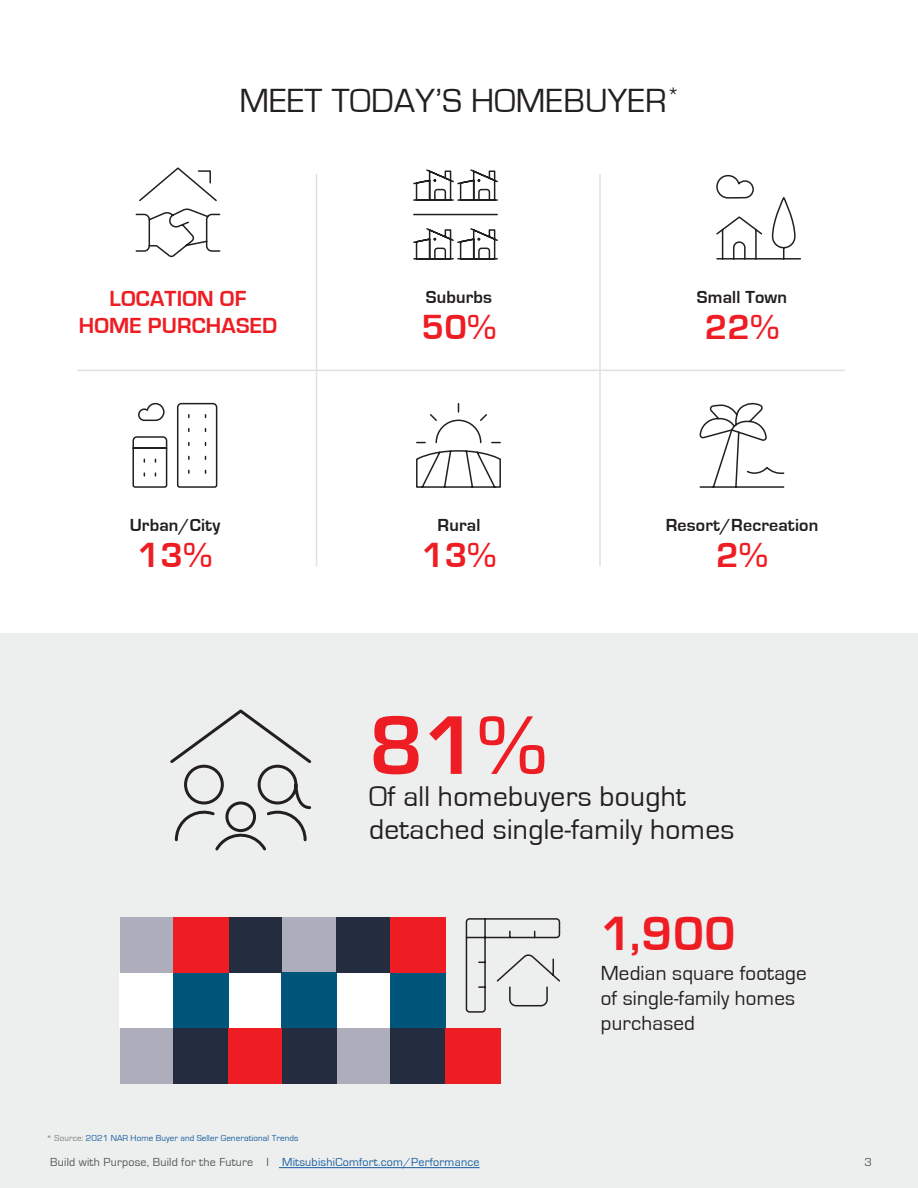
<style>
.page{position:relative;width:918px;height:1188px;background:#fff}
.page>*{position:absolute;margin:0;border:0;box-sizing:border-box;transform-origin:0 0}
.t1{font:700 86.4px "Eurostile";color:#ee1d23}
.t2{font:700 49.5px "Eurostile";color:#ee1d23}
.t3{font:700 36px "Eurostile";letter-spacing:.01em;color:#ee1d23}
.t4{font:34.5px "Eurostile";letter-spacing:.01em;color:#231f20}
.t5{font:29.4px/32.7px "Eurostile";letter-spacing:.01em;color:#231f20}
.t6{font:700 22.5px/27px "Eurostile";letter-spacing:.01em;color:#ee1d23;text-align:center}
.t7{font:21px/25.2px "Eurostile";letter-spacing:.01em;color:#231f20}
.t8{font:700 18px "Eurostile";letter-spacing:.01em;color:#231f20}
.t9{font:12px "Eurostile";letter-spacing:.02em;color:#53575a}
.t10{font:9px "Eurostile";letter-spacing:.01em;color:#175d9e}
.s1{color:#7b8080}
.s2{color:#175d9e}
</style>
<div class="page">
<div style="left:0;top:633px;width:918px;height:555px;background:#edeeee"></div>
<hr style="left:279px;top:1167px;width:201px;height:1px;background:#175d9e">
<svg style="left:416px;top:403px;width:85px;height:85px"></svg>
<svg style="left:132px;top:402px;width:86px;height:86px"></svg>
<svg style="left:716px;top:174px;width:85px;height:86px"></svg>
<svg style="left:699px;top:402px;width:86px;height:86px"></svg>
<svg style="left:413px;top:169px;width:85px;height:91px"></svg>
<svg style="left:170px;top:709px;width:142px;height:142px"></svg>
<div style="left:120px;top:1028px;width:53px;height:55px;background:#adadbb"></div>
<div style="left:337px;top:1028px;width:53px;height:55px;background:#adadbb"></div>
<div style="left:281px;top:917px;width:56px;height:56px;background:#adadbb"></div>
<div style="left:120px;top:973px;width:53px;height:55px;background:#fff"></div>
<div style="left:337px;top:973px;width:53px;height:55px;background:#fff"></div>
<div style="left:228px;top:973px;width:53px;height:55px;background:#fff"></div>
<div style="left:173px;top:973px;width:55px;height:55px;background:#00567a"></div>
<div style="left:390px;top:973px;width:55px;height:55px;background:#00567a"></div>
<div style="left:281px;top:973px;width:56px;height:55px;background:#00567a"></div>
<div style="left:120px;top:917px;width:53px;height:56px;background:#adadbb"></div>
<div style="left:337px;top:917px;width:53px;height:56px;background:#232d3f"></div>
<div style="left:228px;top:917px;width:53px;height:56px;background:#232d3f"></div>
<div style="left:173px;top:1028px;width:55px;height:55px;background:#232d3f"></div>
<div style="left:390px;top:1028px;width:55px;height:55px;background:#232d3f"></div>
<div style="left:281px;top:1028px;width:56px;height:55px;background:#232d3f"></div>
<div style="left:173px;top:917px;width:55px;height:56px;background:#ee1d23"></div>
<div style="left:390px;top:917px;width:55px;height:56px;background:#ee1d23"></div>
<div style="left:228px;top:1028px;width:53px;height:55px;background:#ee1d23"></div>
<div style="left:445px;top:1028px;width:56px;height:55px;background:#ee1d23"></div>
<svg style="left:465px;top:918px;width:96px;height:95px"></svg>
<svg style="left:135px;top:167px;width:86px;height:90px"></svg>
<hr style="left:316px;top:174px;width:1px;height:393px;background:#e1e0e1">
<hr style="left:599px;top:174px;width:2px;height:393px;background:#e1e0e1">
<hr style="left:77px;top:370px;width:768px;height:1px;background:#e1e0e1">
<p class="t4" style="left:240px;top:82px;width:441px">MEET TODAY’S HOMEBUYER<sup>*</sup></p>
<p class="t6" style="left:79px;top:285px;width:200px">LOCATION OF<br>HOME PURCHASED</p>
<p class="t8" style="left:426px;top:287px;width:68px">Suburbs</p>
<p class="t3" style="left:422px;top:307px;width:76px">50%</p>
<p class="t8" style="left:697px;top:287px;width:92px">Small Town</p>
<p class="t3" style="left:705px;top:307px;width:76px">22%</p>
<p class="t8" style="left:130px;top:515px;width:92px">Urban/City</p>
<p class="t3" style="left:138px;top:535px;width:76px">13%</p>
<p class="t10" style="left:47px;top:1133px;width:253px"><span class="s1">* Source:</span> 2021 NAR Home Buyer and Seller Generational Trends</p>
<p class="t8" style="left:438px;top:515px;width:44px">Rural</p>
<p class="t3" style="left:422px;top:535px;width:76px">13%</p>
<p class="t8" style="left:666px;top:515px;width:154px">Resort/Recreation</p>
<p class="t3" style="left:716px;top:535px;width:53px">2%</p>
<p class="t1" style="left:369px;top:698px;width:179px">81%</p>
<p class="t5" style="left:369px;top:781px;width:367px">Of all homebuyers bought detached single-family homes</p>
<p class="t2" style="left:601px;top:907px;width:136px">1,900</p>
<p class="t7" style="left:601px;top:961px;width:208px">Median square footage of single-family homes purchased</p>
<p class="t9" style="left:50px;top:1156px;width:431px">Build with Purpose, Build for the Future I <span class="s2">MitsubishiComfort.com/Performance</span></p>
<p class="t9" style="left:864px;top:1156px;width:9px">3</p>
</div>
